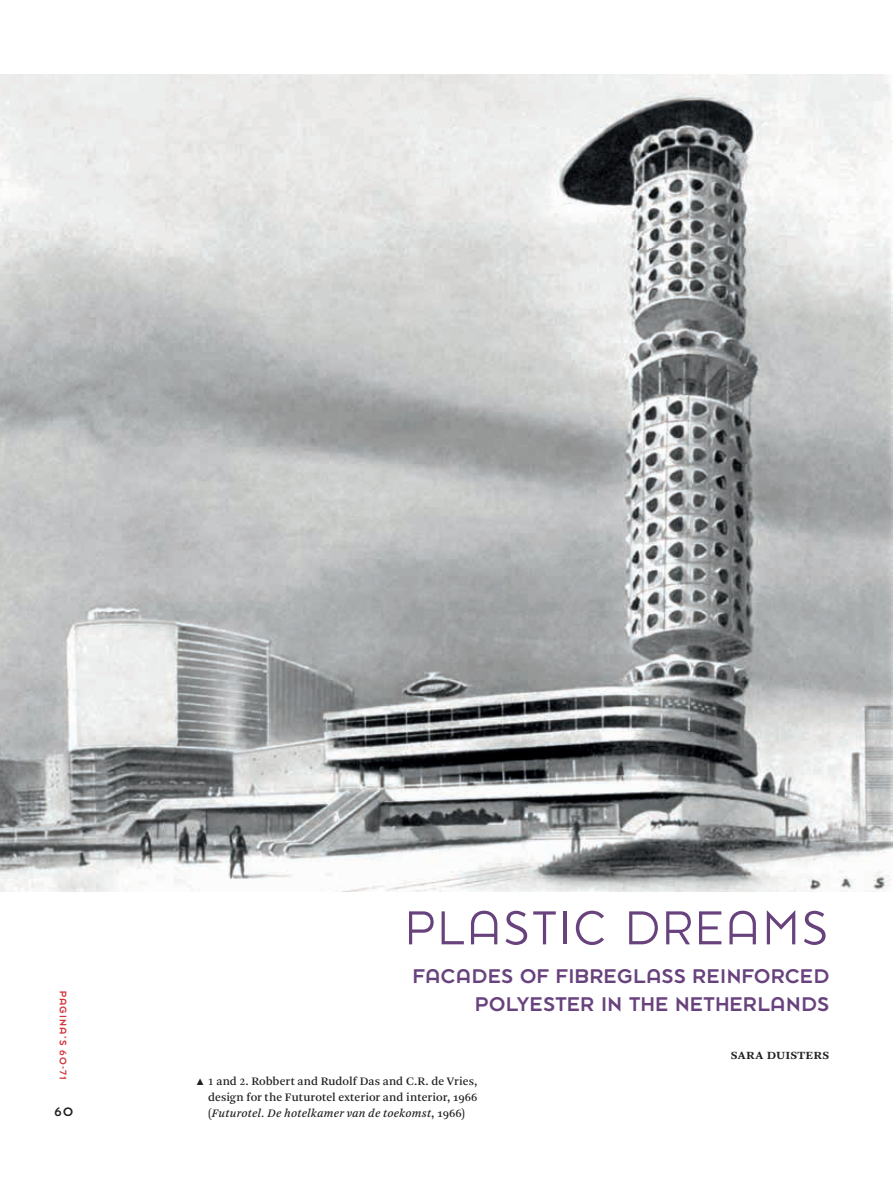
<style>
.page{position:relative;width:893px;height:1191px;background:#fff}
.page>*{position:absolute;margin:0;border:0;box-sizing:border-box;transform-origin:0 0}
.t1{font:52.5px "Dessau Pro Fein";letter-spacing:.005em;color:#68427d}
.t2{font:21.9px/28.7px "Dessau Pro";letter-spacing:.03em;color:#68427d;text-align:right}
.t3{font:600 14.4px "Arnhem Pro";letter-spacing:.02em;color:#231f20}
.t4{font:13.5px "Dessau Pro";color:#231f20}
.t5{font:12px/15.8px "Arnhem Pro";color:#231f20;text-align:justify}
.t6{font:10.5px "Dessau Pro";letter-spacing:.11em;color:#d23139}
.s1{font-family:"Mathematical Pi Six";font-size:9px}
.s2{font-size:10.5px}
.s3{font-style:italic}
</style>
<div class="page">
<img style="left:0;top:74px;width:893px;height:817px">
<p class="t6" style="left:69px;top:990px;width:91px;rotate:90deg">PAGINA'S 60-71</p>
<p class="t4" style="left:54px;top:1105px;width:20px">60</p>
<h1 class="t1" style="left:405px;top:900px;width:425px">PLASTIC DREAMS</h1>
<h2 class="t2" style="left:413px;top:961px;width:418px">FACADES OF FIBREGLASS REINFORCED<br>POLYESTER IN THE NETHERLANDS</h2>
<p class="t3" style="left:731px;top:1045px;width:100px">Sara Duisters</p>
<p class="t5" style="left:208px;top:1073px;width:271px;text-indent:-12px"><span class="s1">m</span> <span class="s2">1</span> and <span class="s2">2</span>. Robbert and Rudolf Das and C.R. de Vries, design for the Futurotel exterior and interior, 1966 (<span class="s3">Futurotel. De hotelkamer van de toekomst</span>, 1966)</p>
</div>
